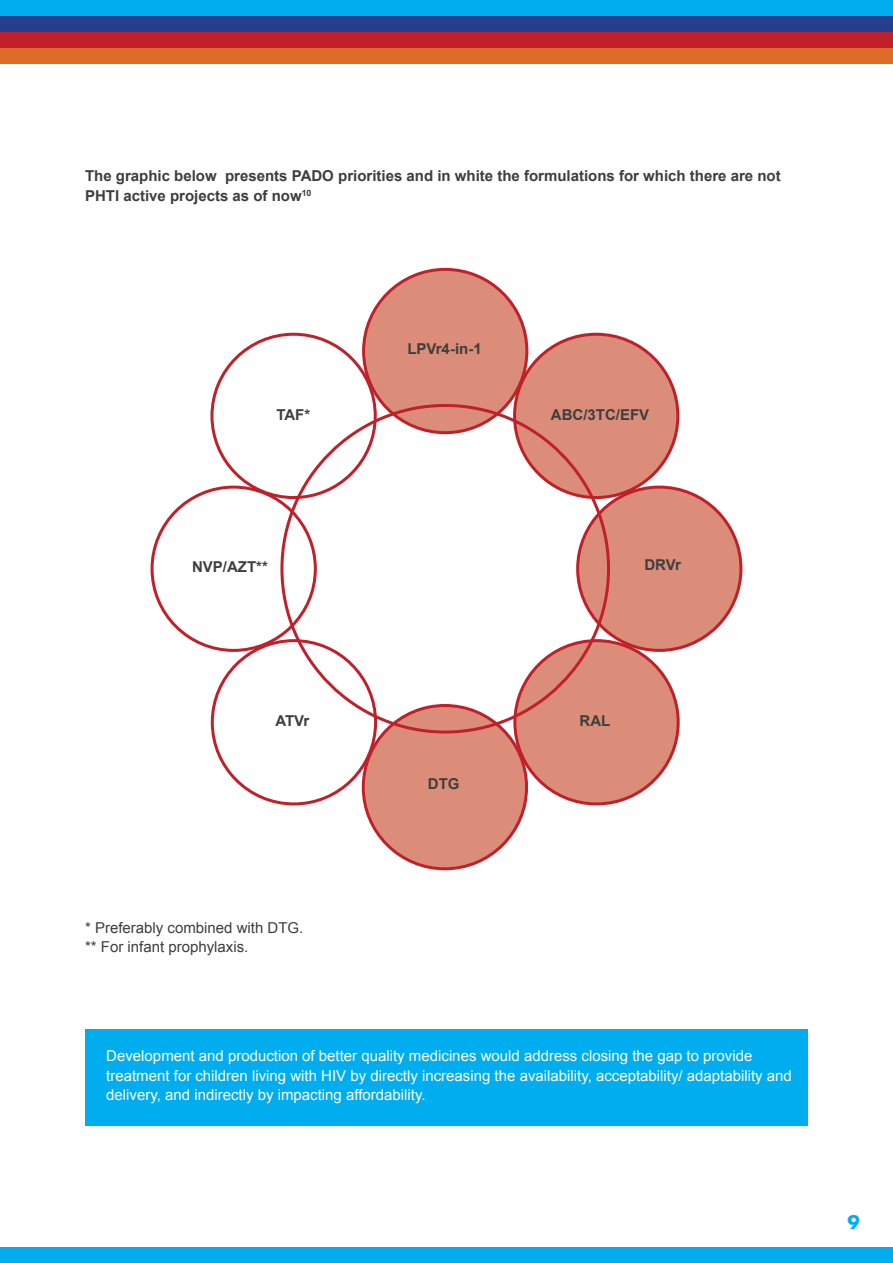
<style>
.page{position:relative;width:893px;height:1263px;background:#fff}
.page>*{position:absolute;margin:0;border:0;box-sizing:border-box;transform-origin:0 0}
.t1{font:700 18px "Futura";color:#00aeef}
.Cover_title{font:15px/19.5px "Arial";color:#fff}
.Cover_title-2{font:700 15px/19.5px "Arial";color:#3e3e3f}
.Cover_title-3{font:15px/19.5px "Arial";color:#3e3e3f}
</style>
<div class="page">
<div style="left:0;top:0;width:893px;height:16px;background:#00aeef"></div>
<div style="left:0;top:1247px;width:893px;height:16px;background:#00aeef"></div>
<div style="left:0;top:48px;width:893px;height:16px;background:#de6b27"></div>
<div style="left:0;top:16px;width:893px;height:16px;background:#253f8e"></div>
<div style="left:0;top:32px;width:893px;height:16px;background:#c02029"></div>
<div style="left:85px;top:1029px;width:723px;height:97px;background:#00aeef"></div>
<div style="left:364px;top:269px;width:163px;height:164px;background:#db8d79;border-radius:50%"></div>
<div style="left:362px;top:268px;width:166px;height:166px;border:3px solid #c02029;border-radius:50%"></div>
<div style="left:363px;top:705px;width:164px;height:164px;background:#db8d79;border-radius:50%"></div>
<div style="left:362px;top:704px;width:166px;height:166px;border:3px solid #c02029;border-radius:50%"></div>
<div style="left:578px;top:487px;width:163px;height:163px;background:#db8d79;border-radius:50%"></div>
<div style="left:576px;top:486px;width:166px;height:166px;border:3px solid #c02029;border-radius:50%"></div>
<div style="left:515px;top:641px;width:163px;height:163px;background:#db8d79;border-radius:50%"></div>
<div style="left:515px;top:334px;width:163px;height:163px;background:#db8d79;border-radius:50%"></div>
<div style="left:513px;top:333px;width:166px;height:166px;border:3px solid #c02029;border-radius:50%"></div>
<div style="left:211px;top:639px;width:166px;height:166px;border:3px solid #c02029;border-radius:50%"></div>
<div style="left:151px;top:486px;width:166px;height:166px;border:3px solid #c02029;border-radius:50%"></div>
<p class="Cover_title-2" style="left:85px;top:166px;width:697px">The graphic below presents PADO priorities and in white the formulations for which there are not<br>PHTI active projects as of now<sup>10</sup></p>
<p class="Cover_title-2" style="left:276px;top:405px;width:35px">TAF*</p>
<p class="Cover_title-2" style="left:192px;top:558px;width:77px">NVP/AZT**</p>
<p class="Cover_title-2" style="left:407px;top:340px;width:76px">LPVr4-in-1</p>
<p class="Cover_title-2" style="left:551px;top:405px;width:100px">ABC/3TC/EFV</p>
<p class="Cover_title-2" style="left:644px;top:555px;width:38px">DRVr</p>
<p class="Cover_title-2" style="left:275px;top:712px;width:35px">ATVr</p>
<p class="Cover_title-3" style="left:85px;top:918px;width:220px">* Preferably combined with DTG. ** For infant prophylaxis.</p>
<p class="Cover_title-2" style="left:428px;top:774px;width:33px">DTG</p>
<p class="Cover_title-2" style="left:580px;top:712px;width:32px">RAL</p>
<p class="Cover_title" style="left:106px;top:1046px;width:687px">Development and production of better quality medicines would address closing the gap to provide treatment for children living with HIV by directly increasing the availability, acceptability/ adaptability and delivery, and indirectly by impacting affordability.</p>
<p class="t1" style="left:847px;top:1209px;width:14px">9</p>
</div>
